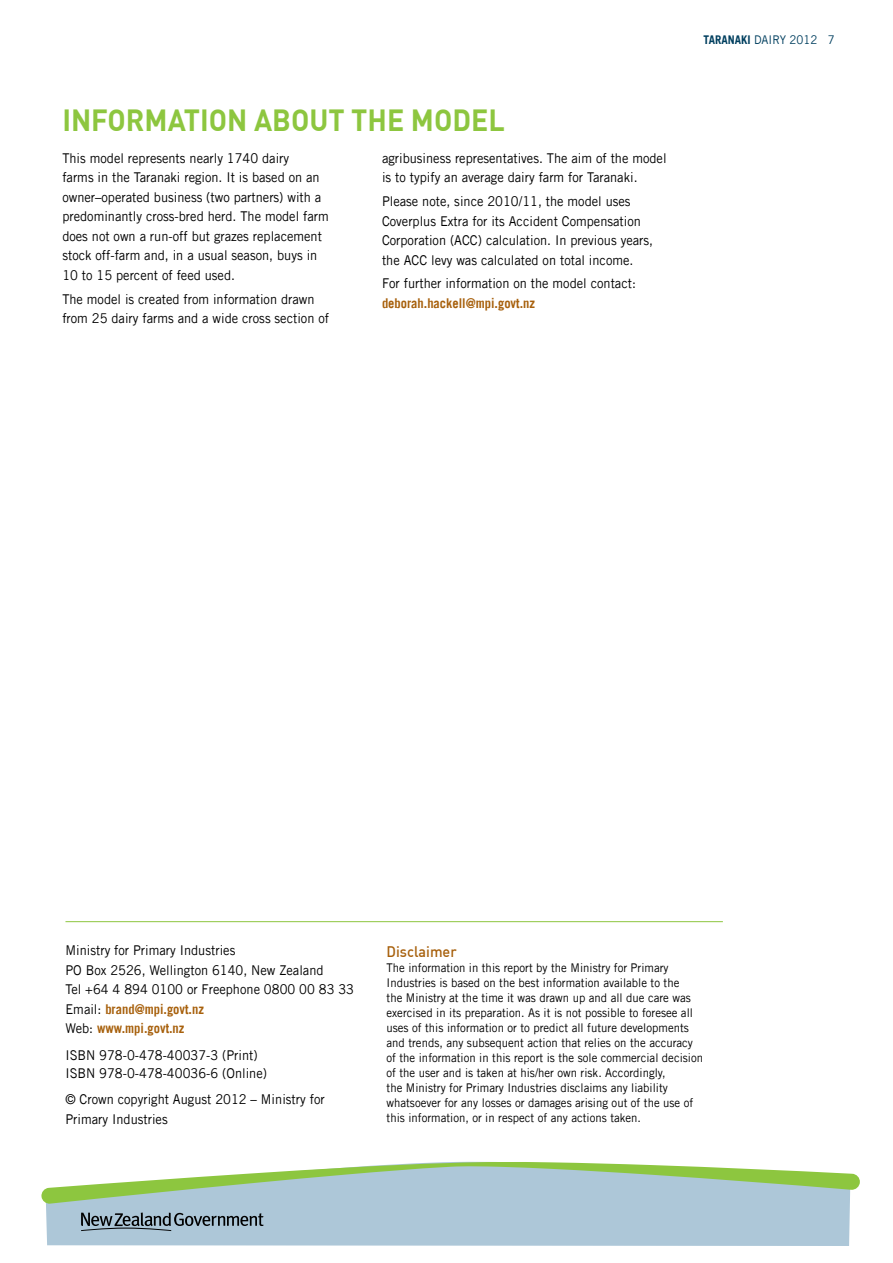
<style>
.page{position:relative;width:893px;height:1263px;background:#fff}
.page>*{position:absolute;margin:0;border:0;box-sizing:border-box;transform-origin:0 0}
._2_Small_header-DIN{font:700 30px "DIN";color:#8dc63f;scale:.95 1}
._2_body_heading_3{font:500 15px "DIN";color:#a7600c;scale:.96 1}
._3_body_copy{font:13.5px/19.5px "Trade Gothic LT Std";color:#000;scale:.95 1}
._3_Footnote_Text{font:12px/15px "Trade Gothic LT Std";color:#000;scale:.95 1}
._3_Folios{font:12px "Trade Gothic LT Std";color:#003f5f;scale:.95 1}
.s1{font-weight:700;color:#a7600c}
.s2{font-weight:700}
</style>
<div class="page">
<div style="left:46px;top:1161px;width:804px;height:85px;background:#adc7d8"></div>
<svg style="left:41px;top:1162px;width:819px;height:42px"></svg>
<svg style="left:81px;top:1212px;width:182px;height:19px"></svg>
<hr style="left:65px;top:921px;width:658px;height:1px;background:#8dc63f">
<p class="_2_Small_header-DIN" style="left:62px;top:100px;width:467px">INFORMATION ABOUT THE MODEL</p>
<p class="_3_body_copy" style="left:62px;top:148px;width:282px">This model represents nearly 1740 dairy<br>farms in the Taranaki region. It is based on an owner–operated business (two partners) with a predominantly cross-bred herd. The model farm does not own a run-off but grazes replacement stock off-farm and, in a usual season, buys in 10 to 15 percent of feed used.</p>
<p class="_3_body_copy" style="left:62px;top:289px;width:282px">The model is created from information drawn from 25 dairy farms and a wide cross section of</p>
<p class="_3_body_copy" style="left:382px;top:148px;width:301px">agribusiness representatives. The aim of the model is to typify an average dairy farm for Taranaki.</p>
<p class="_3_body_copy" style="left:382px;top:191px;width:287px">Please note, since 2010/11, the model uses Coverplus Extra for its Accident Compensation Corporation (ACC) calculation. In previous years, the ACC levy was calculated on total income.</p>
<p class="_3_body_copy" style="left:382px;top:274px;width:269px">For further information on the model contact: <span class="s1">deborah.hackell@mpi.govt.nz</span></p>
<p class="_3_Folios" style="left:703px;top:32px;width:140px"><span class="s2">TARANAKI</span> DAIRY 2012 7</p>
<p class="_3_body_copy" style="left:65px;top:940px;width:305px">Ministry for Primary Industries<br>PO Box 2526, Wellington 6140, New Zealand<br>Tel +64 4 894 0100 or Freephone 0800 00 83 33<br>Email: <span class="s1">brand@mpi.govt.nz<br></span>Web: <span class="s1">www.mpi.govt.nz</span></p>
<p class="_3_body_copy" style="left:65px;top:1045px;width:214px;line-height:18px">ISBN 978-0-478-40037-3 (Print)<br>ISBN 978-0-478-40036-6 (Online)</p>
<p class="_3_body_copy" style="left:65px;top:1089px;width:274px">© Crown copyright August 2012 – Ministry for<br>Primary Industries</p>
<p class="_2_body_heading_3" style="left:387px;top:942px;width:75px">Disclaimer</p>
<p class="_3_Footnote_Text" style="left:387px;top:960px;width:335px">The information in this report by the Ministry for Primary Industries is based on the best information available to the<br>the Ministry at the time it was drawn up and all due care was exercised in its preparation. As it is not possible to foresee all uses of this information or to predict all future developments and trends, any subsequent action that relies on the accuracy of the information in this report is the sole commercial decision of the user and is taken at his/her own risk. Accordingly,<br>the Ministry for Primary Industries disclaims any liability whatsoever for any losses or damages arising out of the use of this information, or in respect of any actions taken.</p>
</div>
